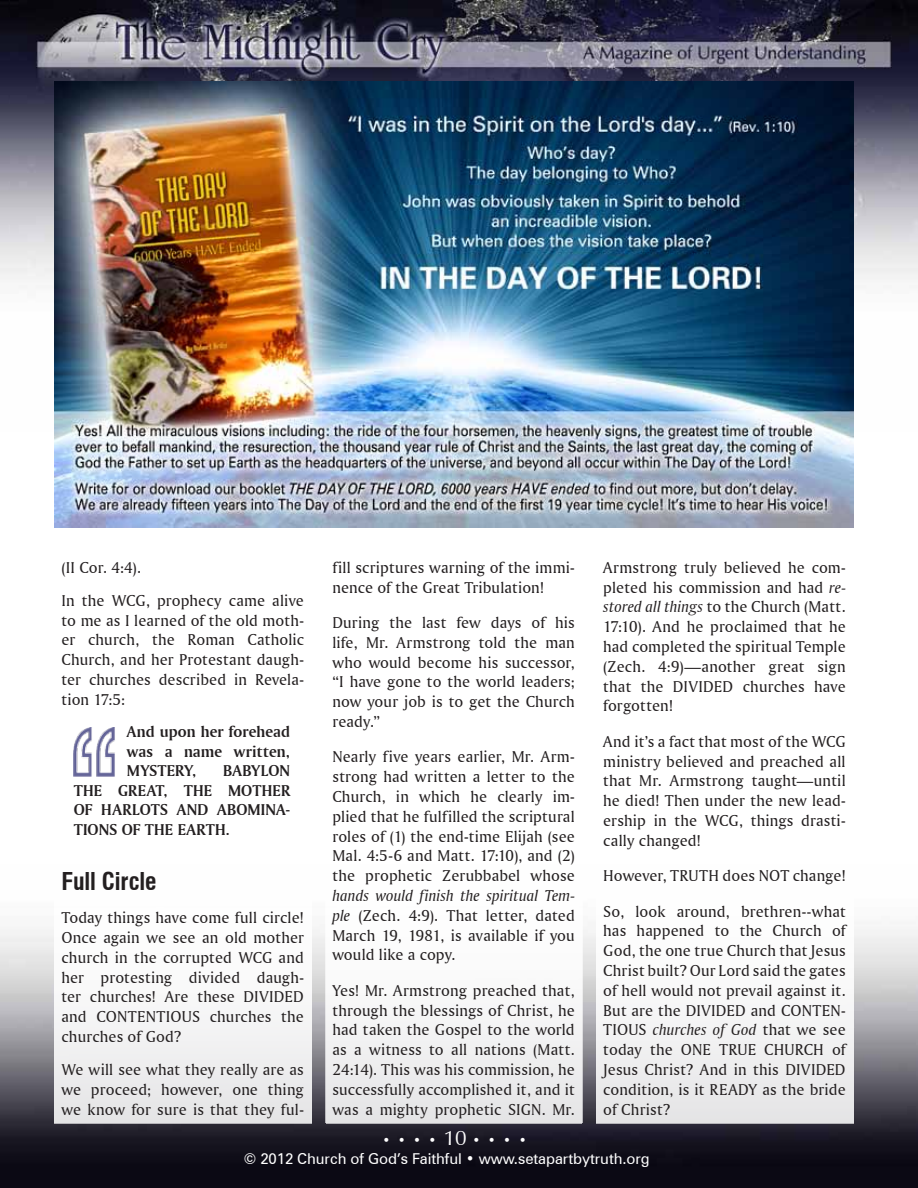
<style>
.page{position:relative;width:918px;height:1188px;background:#fff}
.page>*{position:absolute;margin:0;border:0;box-sizing:border-box;transform-origin:0 0}
.t1{font:700 condensed 24px "Swiss 721 BT";letter-spacing:-.005em;color:#231f20}
.t2{font:16.5px/19.8px "Amerigo BT Roman A";letter-spacing:.01em;color:#231f20;text-align:justify}
.t3{font:16.5px/19.5px "Amerigo BT Bold A";letter-spacing:.005em;color:#231f20;text-align:justify}
.t4{font:16.5px "Amerigo BT Italic A";color:#231f20}
.t5{font:15px "Zurich BT";letter-spacing:-.005em;color:#fff}
.t6{font:13.5px "Zapf Humanist 601 BT";color:#fff}
.s1{font-family:"Amerigo BT Italic A"}
.s2{font-size:21px}
</style>
<div class="page">
<img style="left:0;top:929px;width:918px;height:259px">
<img style="left:11px;top:0;width:907px;height:432px">
<div style="left:596px;top:550px;width:257px;height:573px;background:linear-gradient(to bottom,#fff,#f1f1f1)"></div>
<div style="left:325px;top:550px;width:257px;height:573px;background:linear-gradient(to bottom,#fff,#f1f1f2)"></div>
<div style="left:54px;top:550px;width:257px;height:573px;background:linear-gradient(to bottom,#fff,#f1f1f2)"></div>
<img style="left:74px;top:728px;width:53px;height:48px">
<img style="left:54px;top:81px;width:799px;height:446px">
<p class="t2" style="left:61px;top:550px;width:244px;line-height:33px">(II Cor. 4:4).<br>In the WCG, prophecy came alive</p>
<p class="t2" style="left:61px;top:610px;width:244px">to me as I learned of the old moth&shy;er church, the Roman Catholic Church, and her Protestant daugh&shy;ter churches described in Revela&shy;tion 17:5:</p>
<p class="t3" style="left:127px;top:722px;width:165px">And upon her forehead was a name written, MYSTERY,</p>
<p class="t3" style="left:74px;top:761px;width:218px;text-indent:150px">BABYLON THE GREAT, THE MOTHER OF HARLOTS AND ABOMINA-TIONS OF THE EARTH.</p>
<h1 class="t1" style="left:61px;top:867px;width:97px">Full Circle</h1>
<p class="t2" style="left:61px;top:907px;width:244px">Today things have come full circle!<br>Once again we see an old mother church in the corrupted WCG and her protesting divided daugh&shy;ter churches! Are these DIVIDED and CONTENTIOUS churches the churches of God?</p>
<p class="t2" style="left:61px;top:1059px;width:244px">We will see what they really are as we proceed; however, one thing we know for sure is that they ful-</p>
<p class="t2" style="left:332px;top:557px;width:244px">fill scriptures warning of the immi&shy;nence of the Great Tribulation!</p>
<p class="t2" style="left:332px;top:612px;width:244px">During the last few days of his life, Mr. Armstrong told the man who would become his successor, “I have gone to the world leaders; now your job is to get the Church ready.”</p>
<p class="t2" style="left:332px;top:747px;width:244px">Nearly five years earlier, Mr. Arm&shy;strong had written a letter to the Church, in which he clearly im&shy;plied that he fulfilled the scriptural roles of (1) the end-time Elijah (see Mal. 4:5-6 and Matt. 17:10), and (2) the prophetic Zerubbabel whose</p>
<p class="t4" style="left:332px;top:885px;width:244px">hands would finish the spiritual Tem-</p>
<p class="t2" style="left:332px;top:905px;width:244px"><span class="s1">ple</span> (Zech. 4:9). That letter, dated March 19, 1981, is available if you would like a copy.</p>
<p class="t2" style="left:332px;top:980px;width:244px">Yes! Mr. Armstrong preached that, through the blessings of Christ, he had taken the Gospel to the world as a witness to all nations (Matt.<br>24:14). This was his commission, he successfully accomplished it, and it was a mighty prophetic SIGN. Mr.</p>
<p class="t2" style="left:603px;top:557px;width:244px">Armstrong truly believed he com&shy;pleted his commission and had <span class="s1">re&shy;stored all things</span> to the Church (Matt.<br>17:10). And he proclaimed that he had completed the spiritual Temple (Zech. 4:9)—another great sign that the DIVIDED churches have forgotten!</p>
<p class="t2" style="left:603px;top:731px;width:244px">And it’s a fact that most of the WCG ministry believed and preached all that Mr. Armstrong taught—until he died! Then under the new lead&shy;ership in the WCG, things drasti&shy;cally changed!</p>
<p class="t2" style="left:603px;top:858px;width:244px;line-height:35.4px">However, TRUTH does NOT change!<br>So, look around, brethren--what</p>
<p class="t2" style="left:603px;top:921px;width:244px">has happened to the Church of God, the one true Church that Jesus Christ built? Our Lord said the gates of hell would not prevail against it.<br>But are the DIVIDED and CONTEN-TIOUS <span class="s1">churches of God</span> that we see today the ONE TRUE CHURCH of Jesus Christ? And in this DIVIDED condition, is it READY as the bride of Christ?</p>
<p class="t6" style="left:382px;top:1132px;width:146px">• • • • <span class="s2">10</span> • • • •</p>
<p class="t5" style="left:244px;top:1148px;width:408px">© 2012 Church of God’s Faithful • www.setapartbytruth.org</p>
</div>
